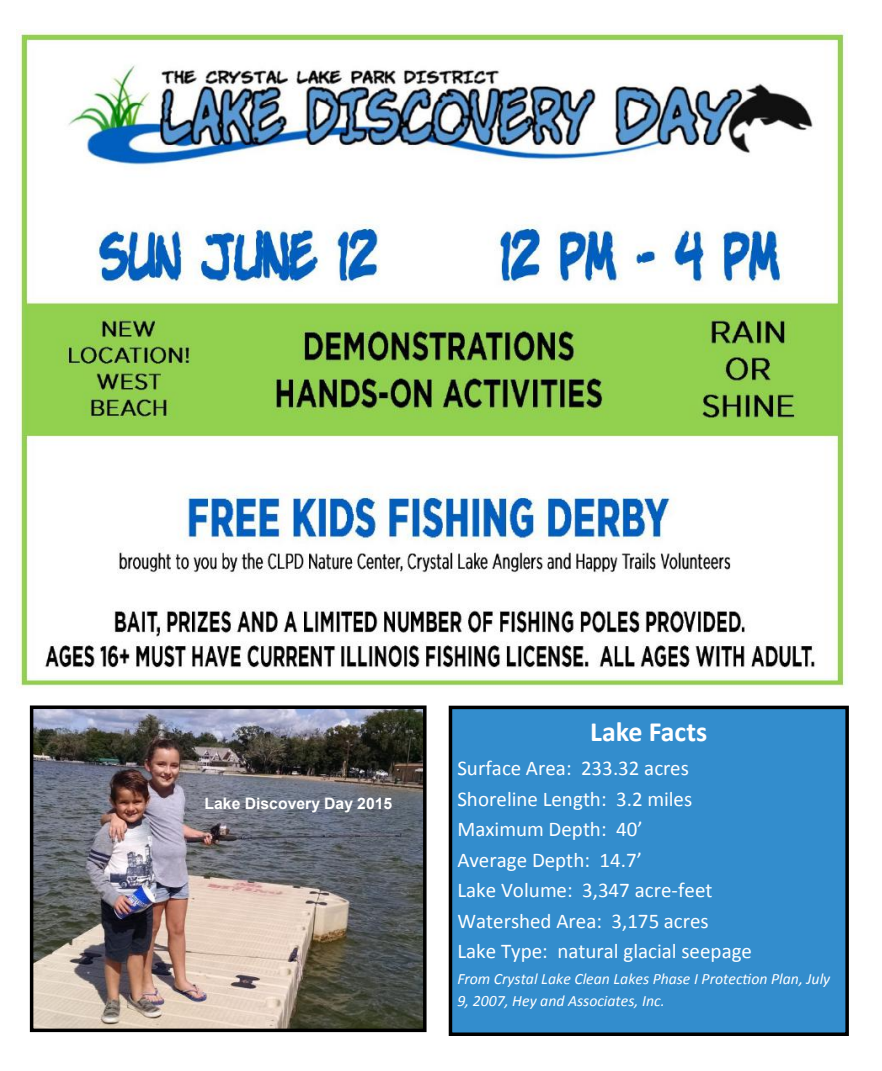
<style>
.page{position:relative;width:882px;height:1071px;background:#fff}
.page>*{position:absolute;margin:0;border:0;box-sizing:border-box;transform-origin:0 0}
.t1{font:700 28px "Calibri";color:#fff}
.t2{font:21px/30.4px "Calibri";color:#fff}
.t3{font:italic 15.75px/22.8px "Calibri";color:#fff}
.t4{font:700 15.75px "Arial";letter-spacing:.005em;color:#fff}
</style>
<div class="page">
<div style="left:450px;top:707px;width:397px;height:327px;background:#338dcd"></div>
<div style="left:449px;top:706px;width:400px;height:330px;border:4px solid #000"></div>
<img style="left:35px;top:710px;width:387px;height:317px">
<div style="left:30px;top:705px;width:397px;height:327px;border:4px solid #000"></div>
<img style="left:17px;top:29px;width:828px;height:659px">
<p class="t4" style="left:204px;top:793px;width:189px">Lake Discovery Day 2015</p>
<h1 class="t1" style="left:590px;top:714px;width:118px">Lake Facts</h1>
<p class="t2" style="left:457px;top:753px;width:296px">Surface Area: 233.32 acres<br>Shoreline Length: 3.2 miles<br>Maximum Depth: 40’<br>Average Depth: 14.7’<br>Lake Volume: 3,347 acre-feet<br>Watershed Area: 3,175 acres<br>Lake Type: natural glacial seepage</p>
<p class="t3" style="left:457px;top:967px;width:374px">From Crystal Lake Clean Lakes Phase I Protection Plan, July<br>9, 2007, Hey and Associates, Inc.</p>
</div>
